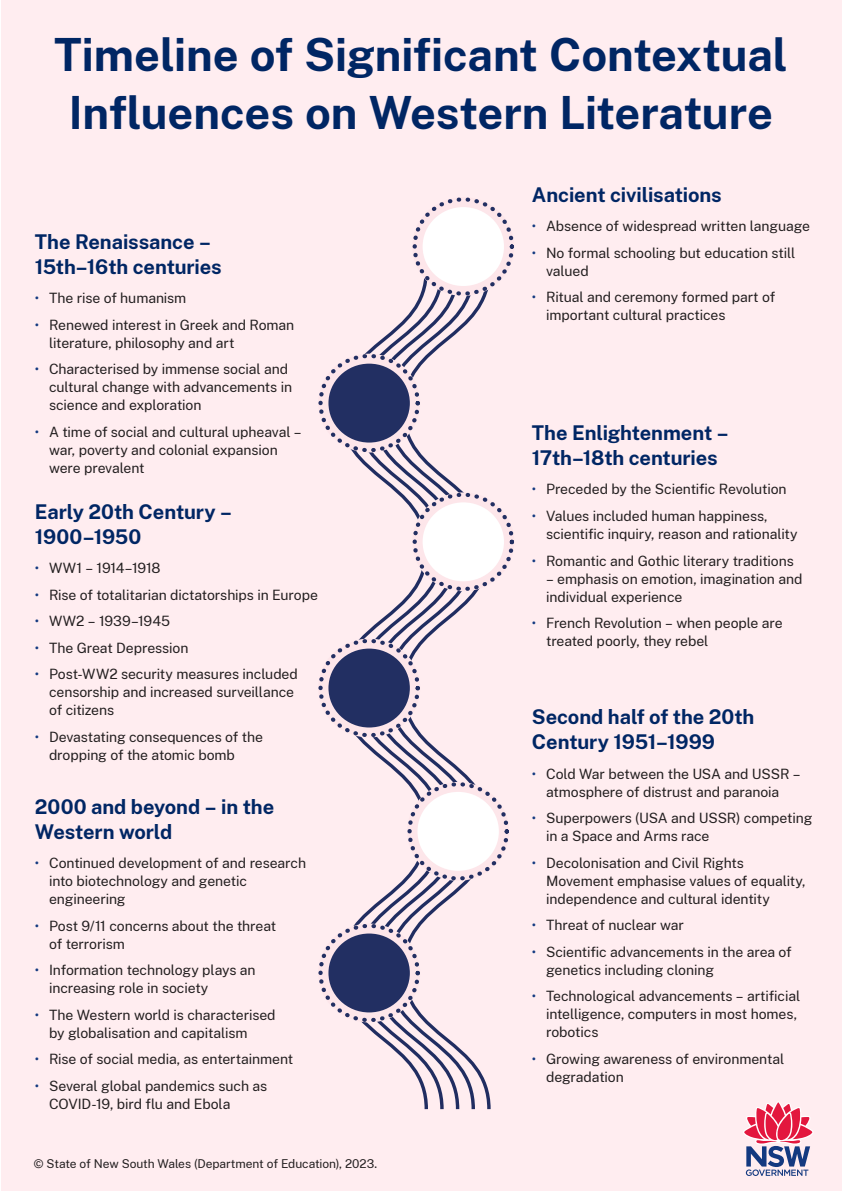
<style>
.page{position:relative;width:842px;height:1191px;background:#fff}
.page>*{position:absolute;margin:0;border:0;box-sizing:border-box;transform-origin:0 0}
.t1{font:700 45px/58px "Public Sans";letter-spacing:-.005em;color:#002664;text-align:center}
.t2{font:700 20px/25px "Public Sans";letter-spacing:-.005em;color:#002664}
.t3{font:14px/18px "Public Sans";letter-spacing:-.005em;color:#231f20}
.Bullet{font:12px "Public Sans";letter-spacing:-.005em;color:#231f20}
.s1{color:#133980}
</style>
<div class="page">
<div style="left:0;top:0;width:841px;height:1190px;background:#ffedf0"></div>
<svg style="left:353px;top:350px;width:16px;height:679px"></svg>
<svg style="left:369px;top:337px;width:15px;height:705px"></svg>
<svg style="left:384px;top:323px;width:16px;height:733px"></svg>
<svg style="left:400px;top:269px;width:92px;height:840px"></svg>
<div style="left:417px;top:202px;width:92px;height:89px;background:#fff;border-radius:50%"></div>
<div style="left:412px;top:197px;width:102px;height:99px;border:10px solid #fde6ea;border-radius:50%"></div>
<div style="left:413px;top:197px;width:101px;height:99px;border:4px dashed #222f62;border-radius:50%"></div>
<div style="left:417px;top:497px;width:92px;height:89px;background:#fff;border-radius:50%"></div>
<div style="left:412px;top:492px;width:102px;height:99px;border:10px solid #fde6ea;border-radius:50%"></div>
<div style="left:413px;top:492px;width:101px;height:99px;border:4px dashed #222f62;border-radius:50%"></div>
<div style="left:412px;top:787px;width:92px;height:88px;background:#fff;border-radius:50%"></div>
<div style="left:407px;top:782px;width:102px;height:99px;border:10px solid #fde6ea;border-radius:50%"></div>
<div style="left:407px;top:782px;width:102px;height:98px;border:4px dashed #222f62;border-radius:50%"></div>
<div style="left:323px;top:359px;width:92px;height:88px;background:#222f62;border-radius:50%"></div>
<div style="left:318px;top:353px;width:102px;height:99px;border:10px solid #fde6ea;border-radius:50%"></div>
<div style="left:318px;top:354px;width:102px;height:98px;border:4px dashed #222f62;border-radius:50%"></div>
<div style="left:323px;top:643px;width:92px;height:89px;background:#222f62;border-radius:50%"></div>
<div style="left:318px;top:638px;width:102px;height:99px;border:10px solid #fde6ea;border-radius:50%"></div>
<div style="left:318px;top:639px;width:102px;height:98px;border:4px dashed #222f62;border-radius:50%"></div>
<div style="left:323px;top:928px;width:92px;height:89px;background:#222f62;border-radius:50%"></div>
<div style="left:318px;top:923px;width:102px;height:99px;border:10px solid #fde6ea;border-radius:50%"></div>
<div style="left:318px;top:923px;width:102px;height:99px;border:4px dashed #222f62;border-radius:50%"></div>
<svg style="left:743px;top:1102px;width:71px;height:74px"></svg>
<h1 class="t1" style="left:54px;top:23px;width:735px">Timeline of Significant Contextual<br>Influences on Western Literature</h1>
<h2 class="t2" style="left:35px;top:228px;width:188px">The Renaissance –<br>15th–16th centuries</h2>
<p class="t3" style="left:35px;top:288px;width:153px"><span class="s1">•</span> The rise of humanism</p>
<p class="t3" style="left:49px;top:315px;width:247px;text-indent:-14px"><span class="s1">•</span> Renewed interest in Greek and Roman literature, philosophy and art</p>
<p class="t3" style="left:49px;top:359px;width:244px;text-indent:-14px"><span class="s1">•</span> Characterised by immense social and cultural change with advancements in science and exploration</p>
<p class="t3" style="left:49px;top:422px;width:254px;text-indent:-14px"><span class="s1">•</span> A time of social and cultural upheaval – war, poverty and colonial expansion were prevalent</p>
<h2 class="t2" style="left:35px;top:498px;width:199px">Early 20th Century –<br>1900–1950</h2>
<p class="t3" style="left:35px;top:558px;width:127px"><span class="s1">•</span> WW1 – 1914–1918</p>
<p class="t3" style="left:35px;top:585px;width:285px"><span class="s1">•</span> Rise of totalitarian dictatorships in Europe</p>
<p class="t3" style="left:35px;top:611px;width:137px"><span class="s1">•</span> WW2 – 1939–1945</p>
<p class="t3" style="left:35px;top:638px;width:155px"><span class="s1">•</span> The Great Depression</p>
<p class="t3" style="left:49px;top:664px;width:250px;text-indent:-14px"><span class="s1">•</span> Post-WW2 security measures included censorship and increased surveillance of citizens</p>
<p class="t3" style="left:49px;top:727px;width:215px;text-indent:-14px"><span class="s1">•</span> Devastating consequences of the dropping of the atomic bomb</p>
<h2 class="t2" style="left:35px;top:793px;width:241px">2000 and beyond – in the<br>Western world</h2>
<p class="t3" style="left:49px;top:853px;width:258px;text-indent:-14px"><span class="s1">•</span> Continued development of and research into biotechnology and genetic engineering</p>
<p class="t3" style="left:49px;top:916px;width:229px;text-indent:-14px"><span class="s1">•</span> Post 9/11 concerns about the threat of terrorism</p>
<p class="t3" style="left:49px;top:960px;width:208px;text-indent:-14px"><span class="s1">•</span> Information technology plays an increasing role in society</p>
<p class="t3" style="left:49px;top:1005px;width:228px;text-indent:-14px"><span class="s1">•</span> The Western world is characterised by globalisation and capitalism</p>
<p class="t3" style="left:35px;top:1049px;width:260px"><span class="s1">•</span> Rise of social media, as entertainment</p>
<p class="t3" style="left:49px;top:1076px;width:220px;text-indent:-14px"><span class="s1">•</span> Several global pandemics such as<br>COVID-19, bird flu and Ebola</p>
<p class="Bullet" style="left:34px;top:1155px;width:345px">© State of New South Wales (Department of Education), 2023.</p>
<h2 class="t2" style="left:532px;top:181px;width:191px">Ancient civilisations</h2>
<p class="t3" style="left:532px;top:216px;width:280px"><span class="s1">•</span> Absence of widespread written language</p>
<p class="t3" style="left:546px;top:243px;width:251px;text-indent:-14px"><span class="s1">•</span> No formal schooling but education still valued</p>
<p class="t3" style="left:546px;top:287px;width:231px;text-indent:-14px"><span class="s1">•</span> Ritual and ceremony formed part of important cultural practices</p>
<h2 class="t2" style="left:532px;top:419px;width:198px">The Enlightenment –<br>17th–18th centuries</h2>
<p class="t3" style="left:532px;top:480px;width:256px"><span class="s1">•</span> Preceded by the Scientific Revolution</p>
<p class="t3" style="left:546px;top:506px;width:253px;text-indent:-14px"><span class="s1">•</span> Values included human happiness, scientific inquiry, reason and rationality</p>
<p class="t3" style="left:532px;top:551px;width:263px"><span class="s1">•</span> Romantic and Gothic literary traditions</p>
<p class="t3" style="left:546px;top:569px;width:258px">– emphasis on emotion, imagination and individual experience</p>
<p class="t3" style="left:546px;top:613px;width:238px;text-indent:-14px"><span class="s1">•</span> French Revolution – when people are treated poorly, they rebel</p>
<h2 class="t2" style="left:532px;top:703px;width:224px">Second half of the 20th<br>Century 1951–1999</h2>
<p class="t3" style="left:532px;top:764px;width:270px;text-align:center"><span class="s1">•</span> Cold War between the USA and USSR – atmosphere of distrust and paranoia</p>
<p class="t3" style="left:546px;top:808px;width:268px;text-indent:-14px"><span class="s1">•</span> Superpowers (USA and USSR) competing in a Space and Arms race</p>
<p class="t3" style="left:546px;top:853px;width:261px;text-indent:-14px"><span class="s1">•</span> Decolonisation and Civil Rights<br>Movement emphasise values of equality, independence and cultural identity</p>
<p class="t3" style="left:532px;top:915px;width:153px"><span class="s1">•</span> Threat of nuclear war</p>
<p class="t3" style="left:546px;top:942px;width:247px;text-indent:-14px"><span class="s1">•</span> Scientific advancements in the area of genetics including cloning</p>
<p class="t3" style="left:546px;top:986px;width:256px;text-indent:-14px"><span class="s1">•</span> Technological advancements – artificial intelligence, computers in most homes, robotics</p>
<p class="t3" style="left:546px;top:1049px;width:240px;text-indent:-14px"><span class="s1">•</span> Growing awareness of environmental degradation</p>
</div>
